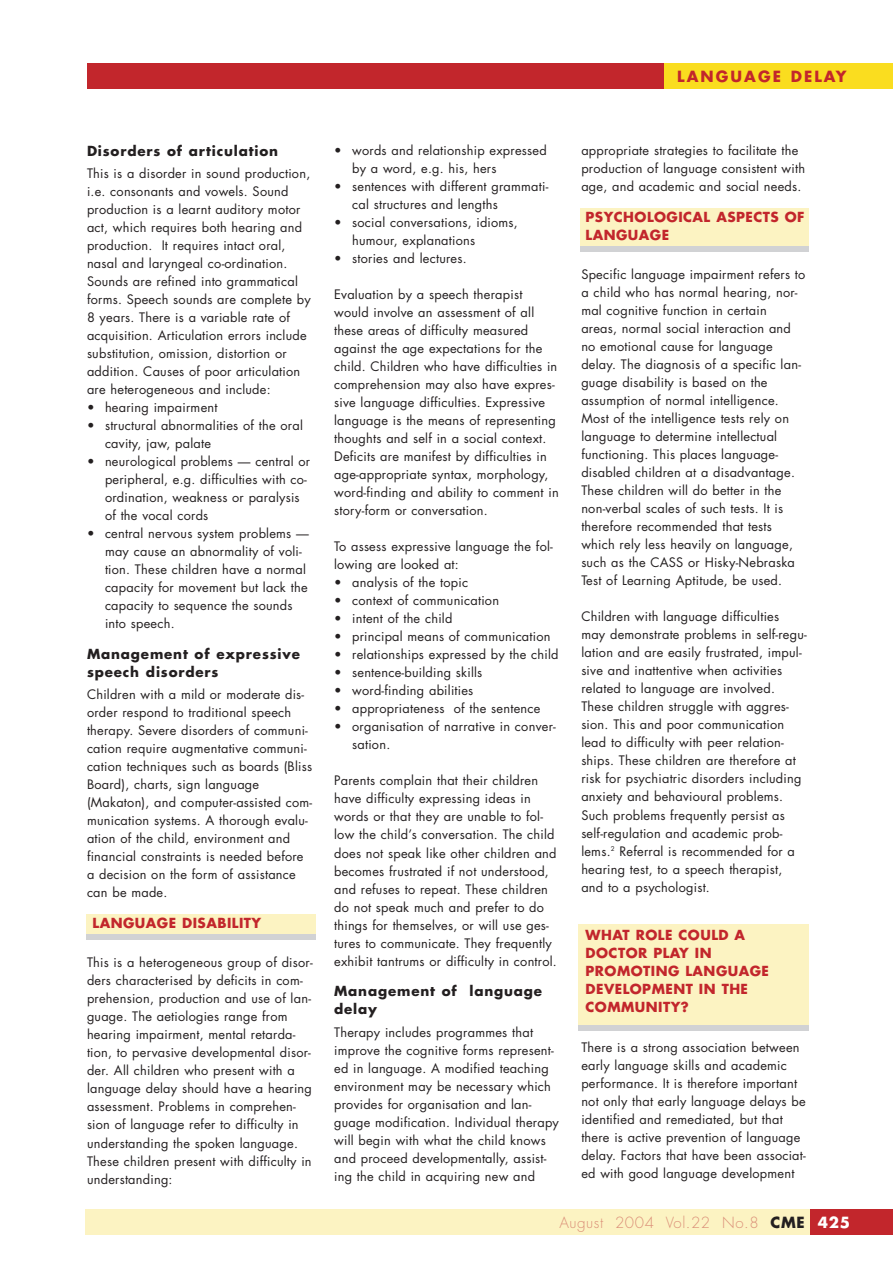
<style>
.page{position:relative;width:893px;height:1262px;background:#fff}
.page>*{position:absolute;margin:0;border:0;box-sizing:border-box;transform-origin:0 0}
.t1{font:300 15px "Futura";letter-spacing:.035em;color:#db9079}
.t2{font:700 15px "Futura";letter-spacing:.135em;color:#c2262c}
.t3{font:700 13.5px/18px "Futura";letter-spacing:.035em;color:#c2262c}
.t4{font:700 13.5px/18px "Futura";letter-spacing:.06em;color:#231f20}
.t5{font:12.75px/18px "Futura";letter-spacing:.02em;color:#231f20}
.s1{font-weight:700;color:#231f20}
.s2{font-weight:700;color:#fff}
</style>
<div class="page">
<div style="left:578px;top:924px;width:230px;height:101px;background:#fcf3c2"></div>
<div style="left:578px;top:1025px;width:230px;height:6px;background:#d1d2d4"></div>
<div style="left:580px;top:208px;width:228px;height:38px;background:#fcf3c2"></div>
<div style="left:579px;top:246px;width:229px;height:6px;background:#d1d2d4"></div>
<div style="left:87px;top:913px;width:229px;height:21px;background:#fcf3c2"></div>
<div style="left:86px;top:934px;width:229px;height:6px;background:#d1d2d4"></div>
<div style="left:85px;top:1209px;width:725px;height:25px;background:#fcf3c2"></div>
<div style="left:810px;top:1209px;width:82px;height:25px;background:#c2262c"></div>
<div style="left:87px;top:63px;width:723px;height:26px;background:#c2262c"></div>
<div style="left:664px;top:63px;width:228px;height:26px;background:#fadd1f"></div>
<p class="t2" style="left:677px;top:69px;width:171px">LANGUAGE DELAY</p>
<p class="t4" style="left:87px;top:143px;width:193px">Disorders of articulation</p>
<p class="t5" style="left:87px;top:165px;width:225px">This is a disorder in sound production, i.e. consonants and vowels. Sound production is a learnt auditory motor act, which requires both hearing and production. It requires intact oral, nasal and laryngeal co-ordination.<br>Sounds are refined into grammatical forms. Speech sounds are complete by 8 years. There is a variable rate of acquisition. Articulation errors include substitution, omission, distortion or addition. Causes of poor articulation are heterogeneous and include:</p>
<p class="t5" style="left:87px;top:399px;width:132px">• hearing impairment</p>
<p class="t5" style="left:105px;top:417px;width:199px;text-indent:-18px">• structural abnormalities of the oral cavity, jaw, palate</p>
<p class="t5" style="left:105px;top:453px;width:207px;text-indent:-18px">• neurological problems — central or peripheral, e.g. difficulties with co&shy;ordination, weakness or paralysis of the vocal cords</p>
<p class="t5" style="left:105px;top:525px;width:205px;text-indent:-18px">• central nervous system problems — may cause an abnormality of voli&shy;tion. These children have a normal capacity for movement but lack the capacity to sequence the sounds into speech.</p>
<p class="t4" style="left:87px;top:646px;width:214px">Management of expressive speech disorders</p>
<p class="t5" style="left:87px;top:686px;width:227px">Children with a mild or moderate dis&shy;order respond to traditional speech therapy. Severe disorders of communi&shy;cation require augmentative communi&shy;cation techniques such as boards (Bliss Board), charts, sign language (Makaton), and computer-assisted com&shy;munication systems. A thorough evalu&shy;ation of the child, environment and financial constraints is needed before a decision on the form of assistance can be made.</p>
<p class="t3" style="left:93px;top:915px;width:170px">LANGUAGE DISABILITY</p>
<p class="t5" style="left:87px;top:954px;width:227px">This is a heterogeneous group of disor&shy;ders characterised by deficits in com&shy;prehension, production and use of lan&shy;guage. The aetiologies range from hearing impairment, mental retarda&shy;tion, to pervasive developmental disor&shy;der. All children who present with a language delay should have a hearing assessment. Problems in comprehen&shy;sion of language refer to difficulty in understanding the spoken language.<br>These children present with difficulty in understanding:</p>
<p class="t5" style="left:581px;top:143px;width:225px">appropriate strategies to facilitate the production of language consistent with age, and academic and social needs.</p>
<p class="t3" style="left:585px;top:209px;width:220px">PSYCHOLOGICAL ASPECTS OF<br>LANGUAGE</p>
<p class="t5" style="left:581px;top:267px;width:225px">Specific language impairment refers to a child who has normal hearing, nor&shy;mal cognitive function in certain areas, normal social interaction and no emotional cause for language delay. The diagnosis of a specific lan&shy;guage disability is based on the assumption of normal intelligence.<br>Most of the intelligence tests rely on language to determine intellectual functioning. This places language&shy;disabled children at a disadvantage.<br>These children will do better in the non-verbal scales of such tests. It is therefore recommended that tests which rely less heavily on language, such as the CASS or Hisky-Nebraska Test of Learning Aptitude, be used.</p>
<p class="t5" style="left:581px;top:609px;width:227px">Children with language difficulties<br>may demonstrate problems in self-regu&shy;lation and are easily frustrated, impul&shy;sive and inattentive when activities related to language are involved.<br>These children struggle with aggres&shy;sion. This and poor communication lead to difficulty with peer relation&shy;ships. These children are therefore at risk for psychiatric disorders including anxiety and behavioural problems.<br>Such problems frequently persist as self-regulation and academic prob&shy;lems.<sup>2</sup> Referral is recommended for a hearing test, to a speech therapist, and to a psychologist.</p>
<p class="t3" style="left:585px;top:927px;width:185px">WHAT ROLE COULD A<br>DOCTOR PLAY IN<br>PROMOTING LANGUAGE<br>DEVELOPMENT IN THE<br>COMMUNITY?</p>
<p class="t5" style="left:581px;top:1039px;width:226px">There is a strong association between early language skills and academic performance. It is therefore important not only that early language delays be identified and remediated, but that there is active prevention of language delay. Factors that have been associat&shy;ed with good language development</p>
<p class="t1" style="left:559px;top:1215px;width:292px">August 2004 Vol.22 No.8 <span class="s1">CME</span> <span class="s2">425</span></p>
<p class="t5" style="left:352px;top:143px;width:196px;text-indent:-18px">• words and relationship expressed by a word, e.g. his, hers</p>
<p class="t5" style="left:352px;top:179px;width:198px;text-indent:-18px">• sentences with different grammati&shy;cal structures and lengths</p>
<p class="t5" style="left:352px;top:215px;width:167px;text-indent:-18px">• social conversations, idioms, humour, explanations</p>
<p class="t5" style="left:334px;top:251px;width:134px">• stories and lectures.</p>
<p class="t5" style="left:334px;top:287px;width:226px">Evaluation by a speech therapist would involve an assessment of all these areas of difficulty measured against the age expectations for the child. Children who have difficulties in comprehension may also have expres&shy;sive language difficulties. Expressive language is the means of representing thoughts and self in a social context.<br>Deficits are manifest by difficulties in age-appropriate syntax, morphology, word-finding and ability to comment in story-form or conversation.</p>
<p class="t5" style="left:334px;top:539px;width:220px">To assess expressive language the fol&shy;lowing are looked at:</p>
<p class="t5" style="left:334px;top:575px;width:135px">• analysis of the topic</p>
<p class="t5" style="left:334px;top:593px;width:166px">• context of communication</p>
<p class="t5" style="left:334px;top:611px;width:120px">• intent of the child</p>
<p class="t5" style="left:334px;top:629px;width:218px">• principal means of communication</p>
<p class="t5" style="left:334px;top:647px;width:226px">• relationships expressed by the child</p>
<p class="t5" style="left:334px;top:665px;width:150px">• sentence-building skills</p>
<p class="t5" style="left:334px;top:683px;width:141px">• word-finding abilities</p>
<p class="t5" style="left:334px;top:701px;width:208px">• appropriateness of the sentence</p>
<p class="t5" style="left:352px;top:719px;width:205px;text-indent:-18px">• organisation of narrative in conver&shy;sation.</p>
<p class="t5" style="left:334px;top:773px;width:224px">Parents complain that their children have difficulty expressing ideas in words or that they are unable to fol&shy;low the child’s conversation. The child does not speak like other children and becomes frustrated if not understood, and refuses to repeat. These children do not speak much and prefer to do things for themselves, or will use ges&shy;tures to communicate. They frequently exhibit tantrums or difficulty in control.</p>
<p class="t4" style="left:334px;top:983px;width:209px">Management of language delay</p>
<p class="t5" style="left:334px;top:1024px;width:226px">Therapy includes programmes that improve the cognitive forms represent&shy;ed in language. A modified teaching environment may be necessary which provides for organisation and lan&shy;guage modification. Individual therapy will begin with what the child knows and proceed developmentally, assist&shy;ing the child in acquiring new and</p>
</div>
